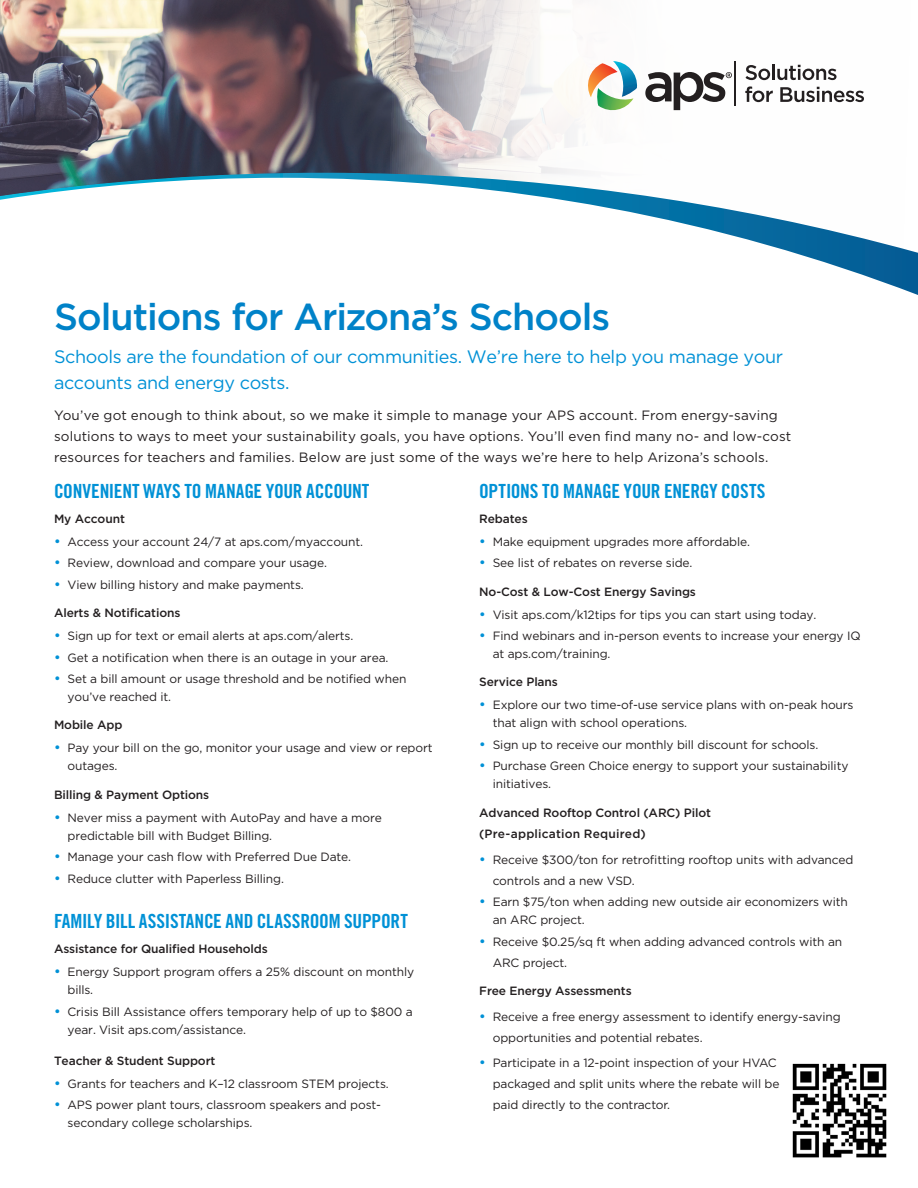
<style>
.page{position:relative;width:918px;height:1188px;background:#fff}
.page>*{position:absolute;margin:0;border:0;box-sizing:border-box;transform-origin:0 0}
.t1{font:500 37.5px "Gotham";letter-spacing:-.025em;color:#0082c8}
.H2_Light_18_blue{font:19.5px "Trade Gothic LT Std Bd Cn 20";letter-spacing:-.015em;color:#0091d6}
.t2{font:18px/25.5px "Gotham";letter-spacing:-.02em;color:#0091d6}
.Body_Copy_01{font:13.5px/21px "Gotham";letter-spacing:.01em;color:#231f20}
.t3{font:12px/18px "Gotham";letter-spacing:-.01em;color:#231f20}
.H4{font:500 12px/21px "Gotham";letter-spacing:-.01em;color:#231f20}
.s1{font-weight:500;font-size:13.5px;color:#0091d6}
</style>
<div class="page">
<img style="left:0;top:0;width:861px;height:173px">
<svg style="left:0;top:173px;width:918px;height:122px"></svg>
<svg style="left:745px;top:65px;width:25px;height:15px"></svg>
<hr style="left:772px;top:65px;width:3px;height:15px;background:#231f20">
<svg style="left:777px;top:65px;width:60px;height:15px"></svg>
<svg style="left:745px;top:86px;width:28px;height:16px"></svg>
<svg style="left:780px;top:87px;width:84px;height:15px"></svg>
<hr style="left:735px;top:61px;width:1px;height:45px;background:#231f20">
<svg style="left:645px;top:72px;width:87px;height:38px"></svg>
<svg style="left:584px;top:61px;width:54px;height:53px"></svg>
<img style="left:792px;top:1063px;width:95px;height:95px">
<h1 class="t1" style="left:54px;top:292px;width:558px">Solutions for Arizona’s Schools</h1>
<h2 class="t2" style="left:54px;top:344px;width:731px">Schools are the foundation of our communities. We’re here to help you manage your accounts and energy costs.</h2>
<p class="Body_Copy_01" style="left:54px;top:404px;width:739px">You’ve got enough to think about, so we make it simple to manage your APS account. From energy-saving solutions to ways to meet your sustainability goals, you have options. You’ll even find many no- and low-cost resources for teachers and families. Below are just some of the ways we’re here to help Arizona’s schools.</p>
<h2 class="H2_Light_18_blue" style="left:54px;top:479px;width:317px">CONVENIENT WAYS TO MANAGE YOUR ACCOUNT</h2>
<h2 class="H4" style="left:54px;top:508px;width:72px">My Account</h2>
<p class="t3" style="left:54px;top:532px;width:311px"><span class="s1">•</span> Access your account 24/7 at aps.com/myaccount.</p>
<p class="t3" style="left:54px;top:554px;width:275px"><span class="s1">•</span> Review, download and compare your usage.</p>
<p class="t3" style="left:54px;top:575px;width:251px"><span class="s1">•</span> View billing history and make payments.</p>
<h2 class="H4" style="left:54px;top:602px;width:128px">Alerts &amp; Notifications</h2>
<p class="t3" style="left:54px;top:627px;width:301px"><span class="s1">•</span> Sign up for text or email alerts at aps.com/alerts.</p>
<p class="t3" style="left:54px;top:648px;width:336px"><span class="s1">•</span> Get a notification when there is an outage in your area.</p>
<p class="t3" style="left:68px;top:670px;width:340px;text-indent:-14px"><span class="s1">•</span> Set a bill amount or usage threshold and be notified when you’ve reached it.</p>
<h2 class="H4" style="left:54px;top:714px;width:70px">Mobile App</h2>
<p class="t3" style="left:68px;top:739px;width:367px;text-indent:-14px"><span class="s1">•</span> Pay your bill on the go, monitor your usage and view or report outages.</p>
<h2 class="H4" style="left:54px;top:784px;width:157px">Billing &amp; Payment Options</h2>
<p class="t3" style="left:68px;top:808px;width:316px;text-indent:-14px"><span class="s1">•</span> Never miss a payment with AutoPay and have a more predictable bill with Budget Billing.</p>
<p class="t3" style="left:54px;top:848px;width:299px"><span class="s1">•</span> Manage your cash flow with Preferred Due Date.</p>
<p class="t3" style="left:54px;top:869px;width:232px"><span class="s1">•</span> Reduce clutter with Paperless Billing.</p>
<h2 class="H2_Light_18_blue" style="left:54px;top:909px;width:355px">FAMILY BILL ASSISTANCE AND CLASSROOM SUPPORT</h2>
<h2 class="H4" style="left:54px;top:938px;width:215px">Assistance for Qualified Households</h2>
<p class="t3" style="left:68px;top:963px;width:348px;text-indent:-14px"><span class="s1">•</span> Energy Support program offers a 25% discount on monthly bills.</p>
<p class="t3" style="left:68px;top:1002px;width:347px;text-indent:-14px"><span class="s1">•</span> Crisis Bill Assistance offers temporary help of up to $800 a year. Visit aps.com/assistance.</p>
<h2 class="H4" style="left:54px;top:1050px;width:163px">Teacher &amp; Student Support</h2>
<p class="t3" style="left:54px;top:1074px;width:336px"><span class="s1">•</span> Grants for teachers and K–12 classroom STEM projects.</p>
<p class="t3" style="left:68px;top:1096px;width:315px;text-indent:-14px"><span class="s1">•</span> APS power plant tours, classroom speakers and post&shy;secondary college scholarships.</p>
<h2 class="H2_Light_18_blue" style="left:479px;top:479px;width:288px">OPTIONS TO MANAGE YOUR ENERGY COSTS</h2>
<h2 class="H4" style="left:479px;top:508px;width:50px">Rebates</h2>
<p class="t3" style="left:479px;top:532px;width:272px"><span class="s1">•</span> Make equipment upgrades more affordable.</p>
<p class="t3" style="left:479px;top:554px;width:215px"><span class="s1">•</span> See list of rebates on reverse side.</p>
<h2 class="H4" style="left:479px;top:581px;width:218px">No-Cost &amp; Low-Cost Energy Savings</h2>
<p class="t3" style="left:479px;top:605px;width:339px"><span class="s1">•</span> Visit aps.com/k12tips for tips you can start using today.</p>
<p class="t3" style="left:493px;top:627px;width:369px;text-indent:-14px"><span class="s1">•</span> Find webinars and in-person events to increase your energy IQ at aps.com/training.</p>
<h2 class="H4" style="left:479px;top:671px;width:80px">Service Plans</h2>
<p class="t3" style="left:493px;top:696px;width:362px;text-indent:-14px"><span class="s1">•</span> Explore our two time-of-use service plans with on-peak hours that align with school operations.</p>
<p class="t3" style="left:479px;top:735px;width:341px"><span class="s1">•</span> Sign up to receive our monthly bill discount for schools.</p>
<p class="t3" style="left:493px;top:757px;width:357px;text-indent:-14px"><span class="s1">•</span> Purchase Green Choice energy to support your sustainability initiatives.</p>
<h2 class="H4" style="left:479px;top:802px;width:233px">Advanced Rooftop Control (ARC) Pilot (Pre-application Required)</h2>
<p class="t3" style="left:493px;top:849px;width:362px;line-height:21px;text-indent:-14px"><span class="s1">•</span> Receive $300/ton for retrofitting rooftop units with advanced controls and a new VSD.</p>
<p class="t3" style="left:493px;top:893px;width:357px;text-indent:-14px"><span class="s1">•</span> Earn $75/ton when adding new outside air economizers with an ARC project.</p>
<p class="t3" style="left:493px;top:931px;width:351px;line-height:21px;text-indent:-14px"><span class="s1">•</span> Receive $0.25/sq ft when adding advanced controls with an<br>ARC project.</p>
<h2 class="H4" style="left:479px;top:980px;width:154px">Free Energy Assessments</h2>
<p class="t3" style="left:493px;top:1006px;width:350px;line-height:21px;text-indent:-14px"><span class="s1">•</span> Receive a free energy assessment to identify energy-saving opportunities and potential rebates.</p>
<p class="t3" style="left:493px;top:1052px;width:288px;line-height:21px;text-indent:-14px"><span class="s1">•</span> Participate in a 12-point inspection of your HVAC packaged and split units where the rebate will be paid directly to the contractor.</p>
</div>
